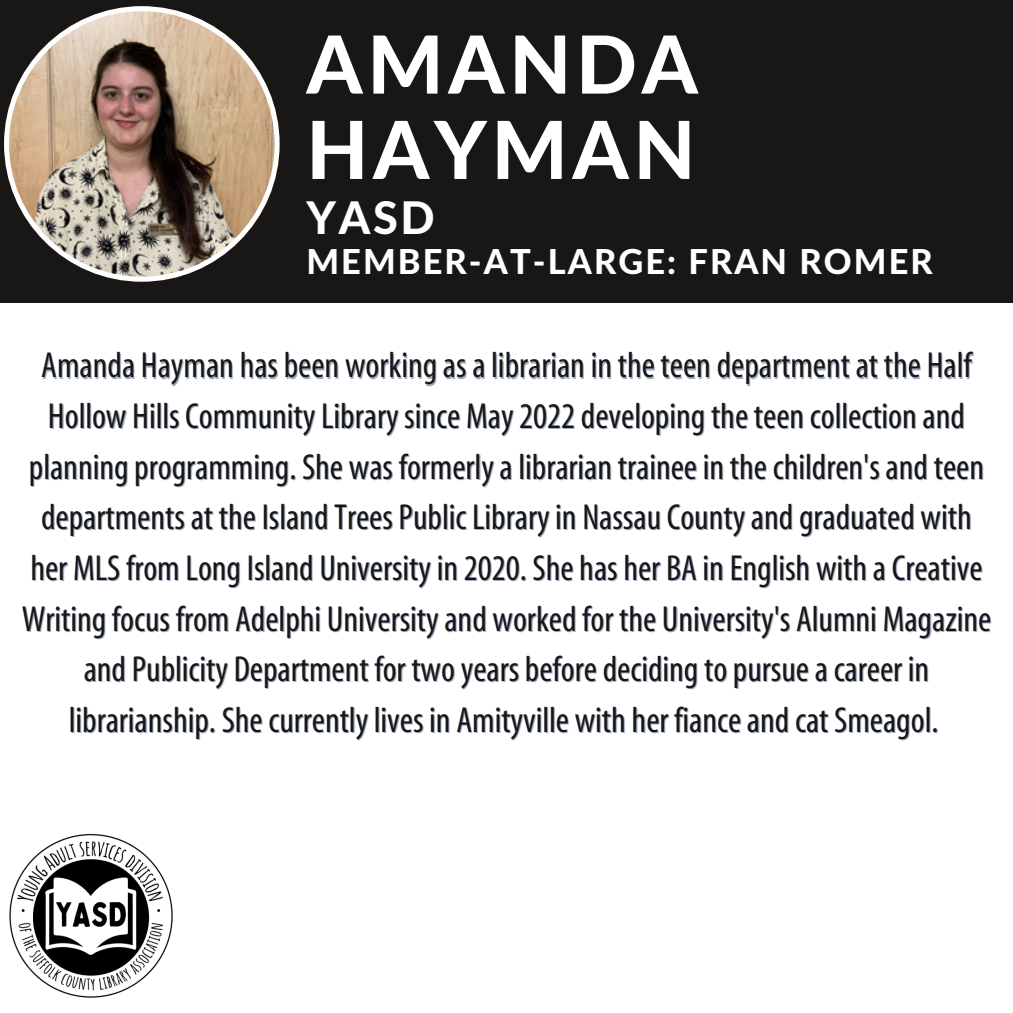
<style>
.page{position:relative;width:1013px;height:1013px;background:#fff}
.page>*{position:absolute;margin:0;border:0;box-sizing:border-box;transform-origin:0 0}
.t1{font:800 80px/85.2px "Lato Latin";letter-spacing:.06em;color:#fff}
.t2{font:800 45px "Lato Latin";color:#fff}
.t3{font:condensed 36.25px/50.6px "Myriad";color:#191616;text-align:center}
.t4{font:800 34.38px "Lato Latin";letter-spacing:.06em;color:#fff}
</style>
<div class="page">
<div style="left:0;top:0;width:1012px;height:302px;background:#191616"></div>
<img style="left:4px;top:6px;width:275px;height:276px">
<img style="left:9px;top:833px;width:164px;height:165px">
<p class="t1" style="left:306px;top:27px;width:393px">AMANDA<br>HAYMAN</p>
<p class="t2" style="left:306px;top:198px;width:130px">YASD</p>
<p class="t4" style="left:306px;top:246px;width:628px">MEMBER-AT-LARGE: FRAN ROMER</p>
<p class="t3" style="left:22px;top:342px;width:971px">Amanda Hayman has been working as a librarian in the teen department at the Half Hollow Hills Community Library since May 2022 developing the teen collection and planning programming. She was formerly a librarian trainee in the children's and teen departments at the Island Trees Public Library in Nassau County and graduated with her MLS from Long Island University in 2020. She has her BA in English with a Creative Writing focus from Adelphi University and worked for the University's Alumni Magazine and Publicity Department for two years before deciding to pursue a career in librarianship. She currently lives in Amityville with her fiance and cat Smeagol.</p>
</div>
